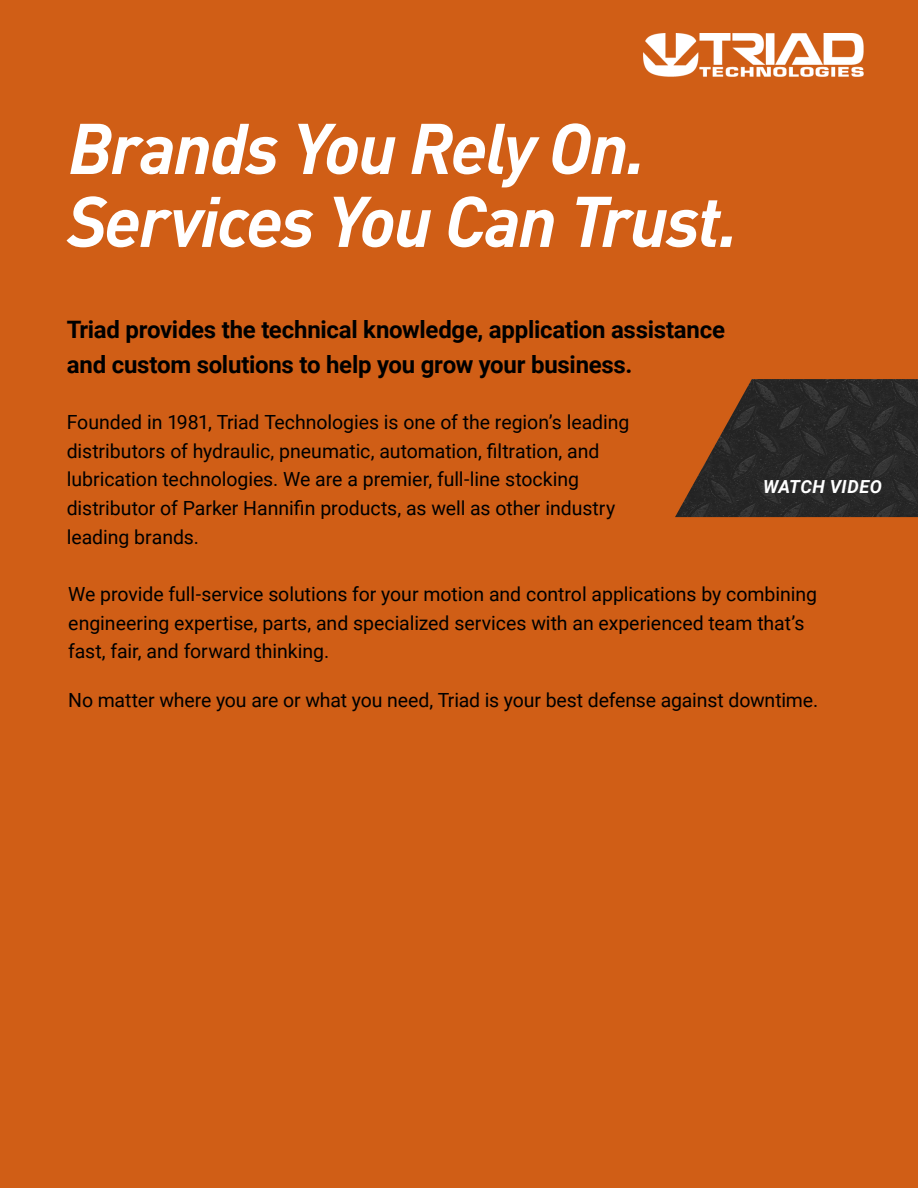
<style>
.page{position:relative;width:918px;height:1188px;background:#d05e16}
.page>*{position:absolute;margin:0;border:0;box-sizing:border-box;transform-origin:0 0}
.t1{font:italic 700 70.5px "DINOT";letter-spacing:-.03em;color:#fff}
.t2{font:700 24px/34.5px "Roboto";letter-spacing:-.01em;color:#000}
.t3{font:19.5px/28.5px "Roboto";letter-spacing:-.005em;color:#000}
.t4{font:italic 700 18px "Roboto";letter-spacing:.025em;color:#fff}
</style>
<div class="page">
<svg style="left:675px;top:379px;width:243px;height:139px"></svg>
<img style="left:644px;top:34px;width:219px;height:42px">
<h1 class="t1" style="left:68px;top:94px;width:579px">Brands You Rely On.</h1>
<h1 class="t1" style="left:67px;top:167px;width:673px">Services You Can Trust.</h1>
<p class="t2" style="left:67px;top:312px;width:660px">Triad provides the technical knowledge, application assistance and custom solutions to help you grow your business.</p>
<p class="t3" style="left:67px;top:408px;width:564px">Founded in 1981, Triad Technologies is one of the region’s leading distributors of hydraulic, pneumatic, automation, filtration, and lubrication technologies. We are a premier, full-line stocking distributor of Parker Hannifin products, as well as other industry leading brands.</p>
<p class="t4" style="left:763px;top:474px;width:120px">WATCH VIDEO</p>
<p class="t3" style="left:68px;top:579px;width:750px">We provide full-service solutions for your motion and control applications by combining engineering expertise, parts, and specialized services with an experienced team that’s fast, fair, and forward thinking.</p>
<p class="t3" style="left:68px;top:685px;width:751px">No matter where you are or what you need, Triad is your best defense against downtime.</p>
</div>
